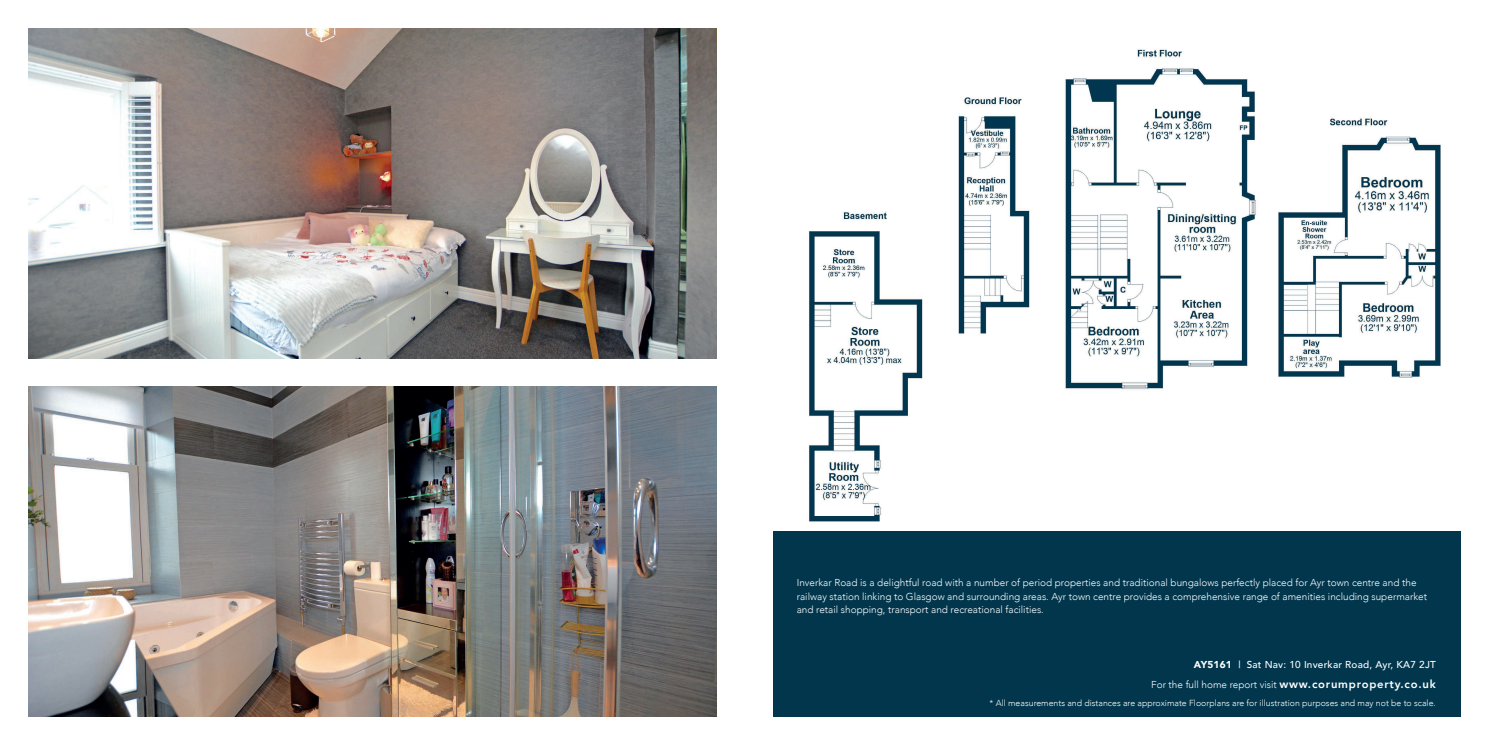
<style>
.page{position:relative;width:1489px;height:745px;background:#fff}
.page>*{position:absolute;margin:0;border:0;box-sizing:border-box;transform-origin:0 0}
.t1{font:300 10px/13.8px "Avenir";color:#fff}
.t2{font:500 10px "Avenir";letter-spacing:.02em;color:#fff}
.t3{font:300 8.75px "Avenir";color:#fff}
.s1{font-weight:900}
.s2{font-weight:800;font-size:11.25px}
</style>
<div class="page">
<div style="left:772px;top:531px;width:688px;height:185px;background:#01364d"></div>
<img style="left:808px;top:49px;width:633px;height:473px">
<img style="left:28px;top:386px;width:688px;height:330px">
<img style="left:28px;top:28px;width:688px;height:330px">
<p class="t1" style="left:796px;top:575px;width:631px">Inverkar Road is a delightful road with a number of period properties and traditional bungalows perfectly placed for Ayr town centre and the railway station linking to Glasgow and surrounding areas. Ayr town centre provides a comprehensive range of amenities including supermarket and retail shopping, transport and recreational facilities.</p>
<p class="t2" style="left:1193px;top:655px;width:243px"><span class="s1">AY5161</span> | Sat Nav: 10 Inverkar Road, Ayr, KA7 2JT</p>
<p class="t1" style="left:1151px;top:677px;width:286px">For the full home report visit <span class="s2">www.corumproperty.co.uk</span></p>
<p class="t3" style="left:989px;top:697px;width:448px">* All measurements and distances are approximate Floorplans are for illustration purposes and may not be to scale.</p>
</div>
